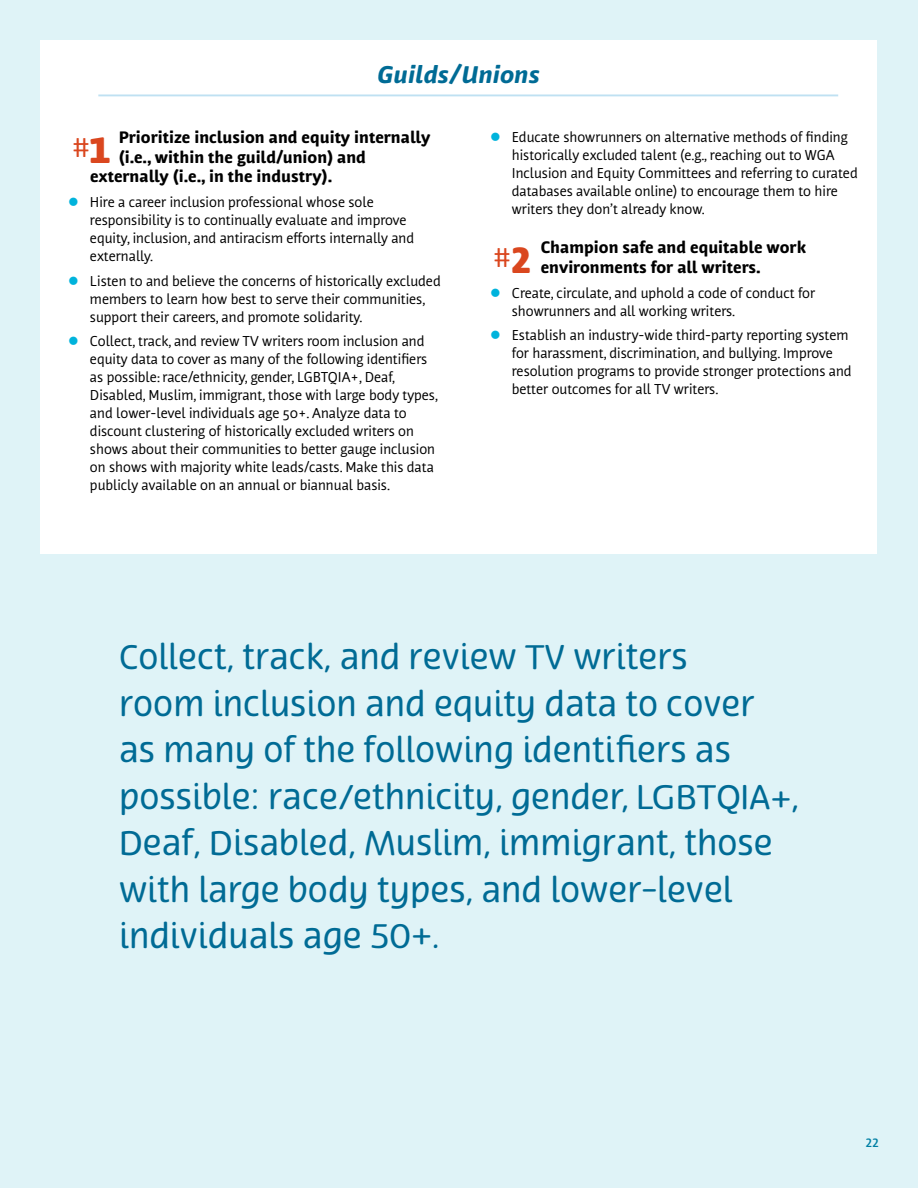
<style>
.page{position:relative;width:918px;height:1188px;background:#dff3f7}
.page>*{position:absolute;margin:0;border:0;box-sizing:border-box;transform-origin:0 0}
.t1{font:33px/46.5px "Terfens";color:#006b95}
.t2{font:27px "Nuvo Pro";color:#da471f}
.t3{font:italic 800 24px "Nuvo Pro";color:#006b95}
.t4{font:800 16.5px/19.5px "Nuvo Pro";color:#000}
.t5{font:14.25px/18px "Nuvo Pro";color:#000}
.t6{font:700 12px "Nuvo Pro";color:#007fa4}
.s1{color:#00b3dc}
.s2{font-weight:900;font-size:36px}
</style>
<div class="page">
<div style="left:40px;top:40px;width:838px;height:514px;background:#fff"></div>
<hr style="left:98px;top:94px;width:740px;height:2px;background:#bfe1f2">
<h3 class="t3" style="left:378px;top:57px;width:164px">Guilds/Unions</h3>
<p class="t4" style="left:119px;top:126px;width:313px">Prioritize inclusion and equity internally</p>
<p class="t4" style="left:119px;top:146px;width:249px">(i.e., within the guild/union) and</p>
<p class="t4" style="left:90px;top:165px;width:244px">externally (i.e., in the industry).</p>
<p class="t5" style="left:90px;top:192px;width:326px;text-indent:-22px"><span class="s1">●</span> Hire a career inclusion professional whose sole responsibility is to continually evaluate and improve equity, inclusion, and antiracism efforts internally and externally.</p>
<p class="t5" style="left:90px;top:271px;width:352px;text-indent:-22px"><span class="s1">●</span> Listen to and believe the concerns of historically excluded members to learn how best to serve their communities, support their careers, and promote solidarity.</p>
<p class="t5" style="left:90px;top:332px;width:349px;text-indent:-22px"><span class="s1">●</span> Collect, track, and review TV writers room inclusion and equity data to cover as many of the following identifiers as possible: race/ethnicity, gender, LGBTQIA+, Deaf, Disabled, Muslim, immigrant, those with large body types, and lower-level individuals age 50+. Analyze data to discount clustering of historically excluded writers on shows about their communities to better gauge inclusion on shows with majority white leads/casts. Make this data publicly available on an annual or biannual basis.</p>
<h2 class="t2" style="left:73px;top:130px;width:40px">#<span class="s2">1</span></h2>
<p class="t5" style="left:512px;top:127px;width:347px;text-indent:-22px"><span class="s1">●</span> Educate showrunners on alternative methods of finding historically excluded talent (e.g., reaching out to WGA Inclusion and Equity Committees and referring to curated databases available online) to encourage them to hire writers they don’t already know.</p>
<p class="t4" style="left:541px;top:237px;width:267px">Champion safe and equitable work environments for all writers.</p>
<p class="t5" style="left:512px;top:283px;width:305px;text-indent:-22px"><span class="s1">●</span> Create, circulate, and uphold a code of conduct for showrunners and all working writers.</p>
<p class="t5" style="left:512px;top:326px;width:341px;text-indent:-22px"><span class="s1">●</span> Establish an industry-wide third-party reporting system for harassment, discrimination, and bullying. Improve resolution programs to provide stronger protections and better outcomes for all TV writers.</p>
<h2 class="t2" style="left:494px;top:240px;width:40px">#<span class="s2">2</span></h2>
<p class="t1" style="left:119px;top:635px;width:681px">Collect, track, and review TV writers<br>room inclusion and equity data to cover<br>as many of the following identifiers as possible: race/ethnicity, gender, LGBTQIA+, Deaf, Disabled, Muslim, immigrant, those with large body types, and lower-level individuals age 50+.</p>
<p class="t6" style="left:866px;top:1134px;width:14px">22</p>
</div>
